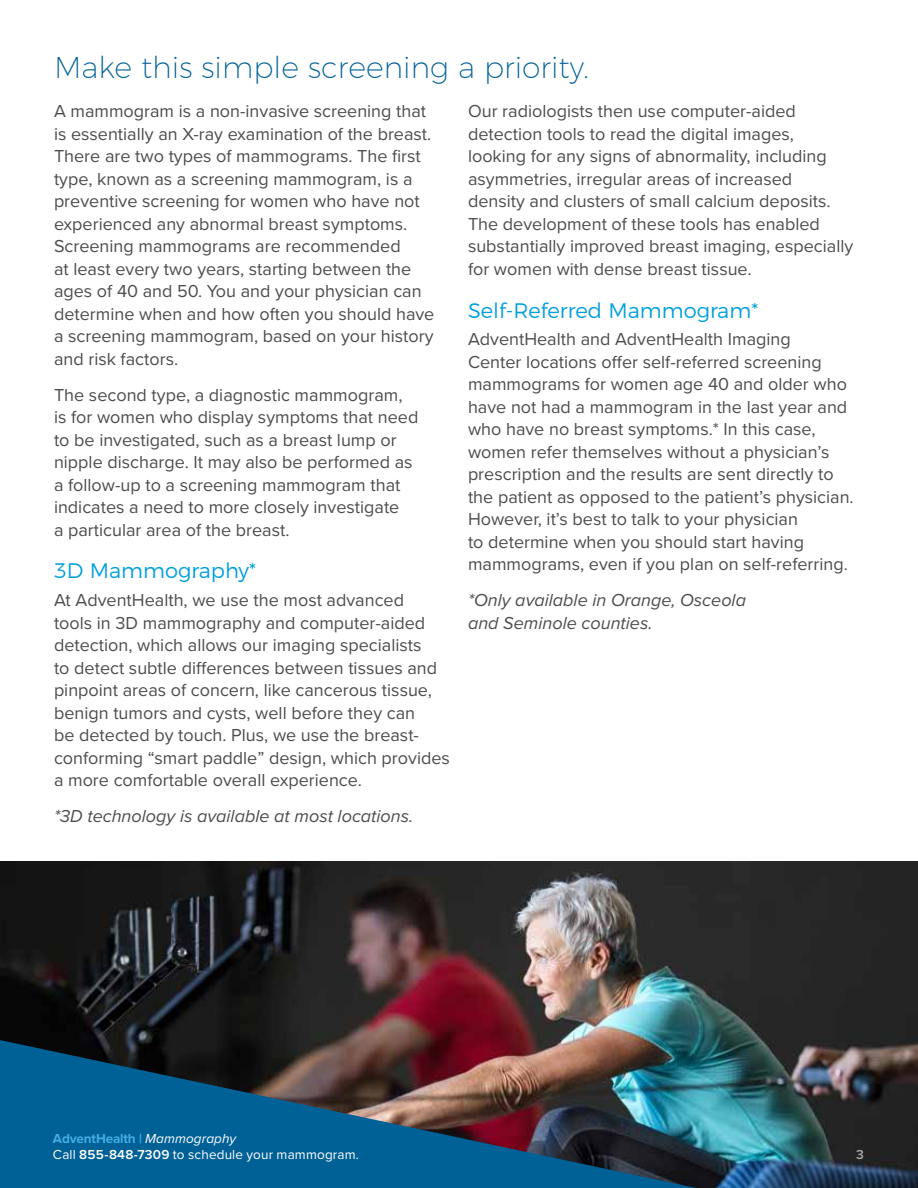
<style>
.page{position:relative;width:918px;height:1188px;background:#fff}
.page>*{position:absolute;margin:0;border:0;box-sizing:border-box;transform-origin:0 0}
.t1{font:200 30px "Montserrat";color:#006197}
.t2{font:300 21px "Montserrat";color:#00a0dd}
.t3{font:18px/22.5px "Proxima Nova";color:#4d4d4f}
.t4{font:italic 18px/22.5px "Proxima Nova";color:#4d4d4f}
.t5{font:13.5px/16.5px "Proxima Nova";letter-spacing:.01em;color:#fff}
.t6{font:600 13.5px "Proxima Nova";color:#a7a9ac}
.s1{font-weight:700;color:#45aee3}
.s2{font-style:italic}
.s3{font-weight:600}
</style>
<div class="page">
<img style="left:0;top:861px;width:918px;height:327px">
<img style="left:0;top:1037px;width:759px;height:151px">
<h1 class="t1" style="left:54px;top:45px;width:536px">Make this simple screening a priority.</h1>
<p class="t3" style="left:54px;top:99px;width:382px">A mammogram is a non-invasive screening that is essentially an X-ray examination of the breast.<br>There are two types of mammograms. The first type, known as a screening mammogram, is a preventive screening for women who have not experienced any abnormal breast symptoms.<br>Screening mammograms are recommended<br>at least every two years, starting between the ages of 40 and 50. You and your physician can determine when and how often you should have a screening mammogram, based on your history and risk factors.</p>
<p class="t3" style="left:54px;top:383px;width:366px">The second type, a diagnostic mammogram, is for women who display symptoms that need to be investigated, such as a breast lump or nipple discharge. It may also be performed as a follow-up to a screening mammogram that indicates a need to more closely investigate<br>a particular area of the breast.</p>
<p class="t2" style="left:54px;top:555px;width:203px">3D Mammography*</p>
<p class="t3" style="left:54px;top:588px;width:397px">At AdventHealth, we use the most advanced<br>tools in 3D mammography and computer-aided detection, which allows our imaging specialists<br>to detect subtle differences between tissues and pinpoint areas of concern, like cancerous tissue, benign tumors and cysts, well before they can<br>be detected by touch. Plus, we use the breast&shy;conforming “smart paddle” design, which provides a more comfortable overall experience.</p>
<p class="t4" style="left:54px;top:804px;width:361px">*3D technology is available at most locations.</p>
<p class="t3" style="left:468px;top:99px;width:387px">Our radiologists then use computer-aided detection tools to read the digital images, looking for any signs of abnormality, including asymmetries, irregular areas of increased density and clusters of small calcium deposits.<br>The development of these tools has enabled substantially improved breast imaging, especially for women with dense breast tissue.</p>
<p class="t2" style="left:468px;top:294px;width:292px">Self-Referred Mammogram*</p>
<p class="t3" style="left:468px;top:328px;width:387px">AdventHealth and AdventHealth Imaging<br>Center locations offer self-referred screening mammograms for women age 40 and older who have not had a mammogram in the last year and who have no breast symptoms.* In this case, women refer themselves without a physician’s prescription and the results are sent directly to the patient as opposed to the patient’s physician.<br>However, it’s best to talk to your physician<br>to determine when you should start having mammograms, even if you plan on self-referring.</p>
<p class="t4" style="left:468px;top:589px;width:280px">*Only available in Orange, Osceola and Seminole counties.</p>
<p class="t5" style="left:53px;top:1129px;width:308px"><span class="s1">AdventHealth |</span> <span class="s2">Mammography<br></span>Call <span class="s3">855-848-7309</span> to schedule your mammogram.</p>
<p class="t6" style="left:856px;top:1144px;width:9px">3</p>
</div>
